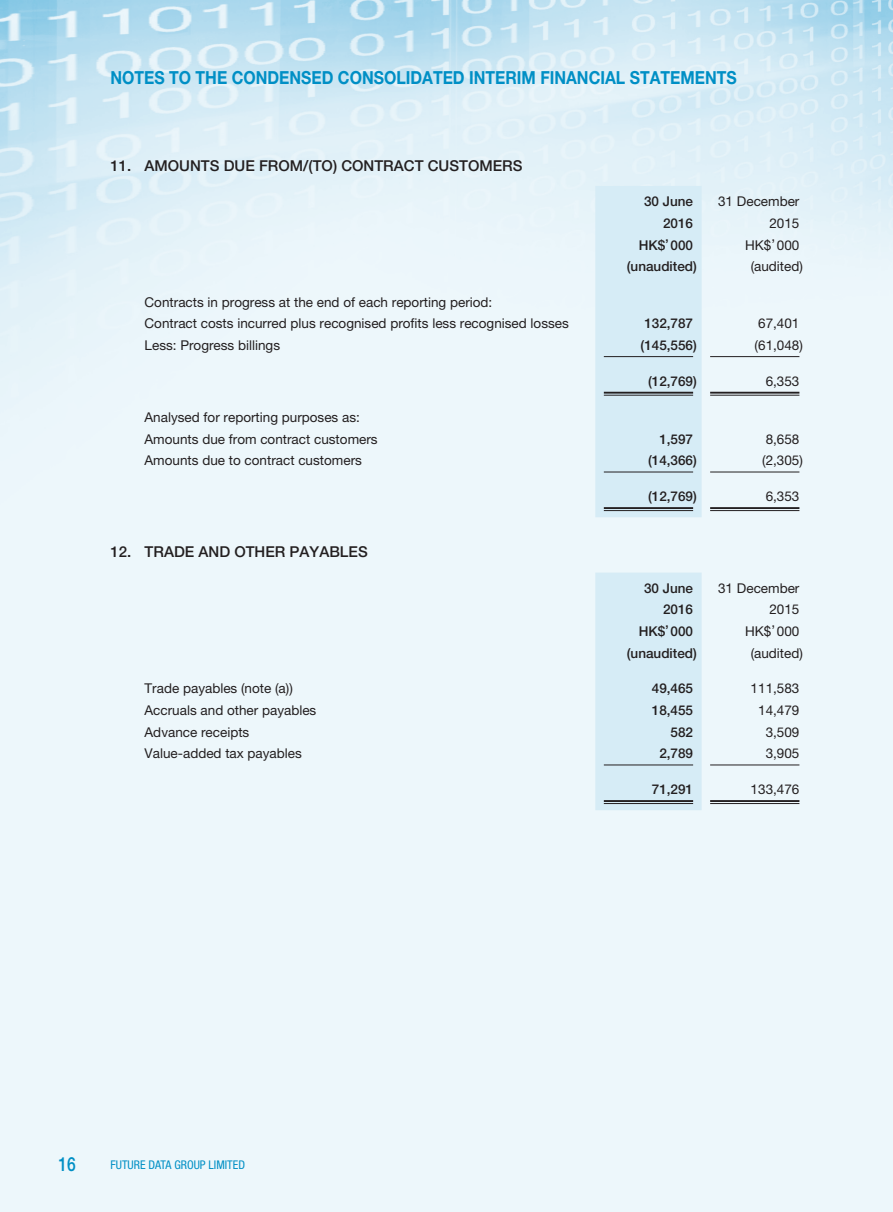
<style>
.page{position:relative;width:893px;height:1212px;background:#fff}
.page>*{position:absolute;margin:0;border:0;box-sizing:border-box;transform-origin:0 0}
.t1{font:500 19.5px "Helvetica Neue LT Std";color:#008fc5;scale:.8 1}
.t2{font:700 18px "Helvetica Neue LT Std";color:#008fc5;scale:.88 1}
._3__標題{font:500 15px "Helvetica Neue LT Std";color:#231f20}
._1__內文{font:13.5px "Helvetica Neue LT Std";color:#231f20}
._1__內文-2{font:500 13.5px "Helvetica Neue LT Std";color:#231f20}
.t3{font:condensed 12px "Helvetica Neue LT Std";color:#008fc5}
</style>
<div class="page">
<img style="left:0;top:0;width:892px;height:1212px">
<div style="left:595px;top:186px;width:107px;height:331px;background:#d6ecf6"></div>
<hr style="left:604px;top:356px;width:89px;height:1px;background:#231f20">
<hr style="left:710px;top:356px;width:89px;height:1px;background:#231f20">
<hr style="left:604px;top:392px;width:89px;height:2px;background:#231f20">
<hr style="left:604px;top:395px;width:89px;height:1px;background:#231f20">
<hr style="left:710px;top:392px;width:89px;height:2px;background:#231f20">
<hr style="left:710px;top:395px;width:89px;height:1px;background:#231f20">
<hr style="left:604px;top:472px;width:89px;height:1px;background:#231f20">
<hr style="left:710px;top:472px;width:89px;height:1px;background:#231f20">
<hr style="left:604px;top:507px;width:89px;height:2px;background:#231f20">
<hr style="left:604px;top:510px;width:89px;height:1px;background:#231f20">
<hr style="left:710px;top:507px;width:89px;height:2px;background:#231f20">
<hr style="left:710px;top:510px;width:89px;height:1px;background:#231f20">
<div style="left:595px;top:572px;width:107px;height:238px;background:#d6ecf6"></div>
<hr style="left:604px;top:764px;width:89px;height:1px;background:#231f20">
<hr style="left:710px;top:764px;width:89px;height:1px;background:#231f20">
<hr style="left:604px;top:800px;width:89px;height:2px;background:#231f20">
<hr style="left:604px;top:803px;width:89px;height:1px;background:#231f20">
<hr style="left:710px;top:800px;width:89px;height:2px;background:#231f20">
<hr style="left:710px;top:803px;width:89px;height:1px;background:#231f20">
<h2 class="t2" style="left:111px;top:67px;width:713px">NOTES TO THE CONDENSED CONSOLIDATED INTERIM FINANCIAL STATEMENTS</h2>
<p class="_3__標題" style="left:111px;top:156px;width:413px">11. AMOUNTS DUE FROM/(TO) CONTRACT CUSTOMERS</p>
<p class="_1__內文-2" style="left:644px;top:193px;width:51px">30 June</p>
<p class="_1__內文-2" style="left:663px;top:215px;width:32px">2016</p>
<p class="_1__內文" style="left:718px;top:193px;width:83px">31 December</p>
<p class="_1__內文" style="left:769px;top:215px;width:32px">2015</p>
<p class="_1__內文-2" style="left:639px;top:237px;width:56px">HK$’000</p>
<p class="_1__內文" style="left:745px;top:237px;width:56px">HK$’000</p>
<p class="_1__內文-2" style="left:627px;top:258px;width:72px">(unaudited)</p>
<p class="_1__內文" style="left:751px;top:258px;width:54px">(audited)</p>
<p class="_1__內文" style="left:145px;top:294px;width:349px">Contracts in progress at the end of each reporting period:</p>
<p class="_1__內文" style="left:145px;top:315px;width:426px">Contract costs incurred plus recognised profits less recognised losses</p>
<p class="_1__內文-2" style="left:644px;top:315px;width:50px">132,787</p>
<p class="_1__內文" style="left:758px;top:315px;width:43px">67,401</p>
<p class="_1__內文" style="left:145px;top:337px;width:137px">Less: Progress billings</p>
<p class="_1__內文-2" style="left:641px;top:337px;width:58px">(145,556)</p>
<p class="_1__內文" style="left:755px;top:337px;width:50px">(61,048)</p>
<p class="_1__內文-2" style="left:648px;top:373px;width:50px">(12,769)</p>
<p class="_1__內文" style="left:766px;top:373px;width:35px">6,353</p>
<p class="_1__內文" style="left:145px;top:409px;width:217px">Analysed for reporting purposes as:</p>
<p class="_1__內文" style="left:145px;top:431px;width:235px">Amounts due from contract customers</p>
<p class="_1__內文-2" style="left:659px;top:431px;width:35px">1,597</p>
<p class="_1__內文" style="left:766px;top:431px;width:35px">8,658</p>
<p class="_1__內文" style="left:145px;top:452px;width:219px">Amounts due to contract customers</p>
<p class="_1__內文-2" style="left:648px;top:452px;width:50px">(14,366)</p>
<p class="_1__內文" style="left:762px;top:452px;width:42px">(2,305)</p>
<p class="_1__內文-2" style="left:648px;top:488px;width:50px">(12,769)</p>
<p class="_1__內文" style="left:766px;top:488px;width:35px">6,353</p>
<p class="_3__標題" style="left:111px;top:543px;width:259px">12. TRADE AND OTHER PAYABLES</p>
<p class="_1__內文-2" style="left:644px;top:580px;width:51px">30 June</p>
<p class="_1__內文-2" style="left:663px;top:601px;width:32px">2016</p>
<p class="_1__內文" style="left:718px;top:580px;width:83px">31 December</p>
<p class="_1__內文" style="left:769px;top:601px;width:32px">2015</p>
<p class="_1__內文-2" style="left:639px;top:623px;width:56px">HK$’000</p>
<p class="_1__內文" style="left:745px;top:623px;width:56px">HK$’000</p>
<p class="_1__內文-2" style="left:627px;top:645px;width:72px">(unaudited)</p>
<p class="_1__內文" style="left:751px;top:645px;width:54px">(audited)</p>
<p class="_1__內文" style="left:145px;top:680px;width:150px">Trade payables (note (a))</p>
<p class="_1__內文-2" style="left:652px;top:680px;width:43px">49,465</p>
<p class="_1__內文" style="left:751px;top:680px;width:50px">111,583</p>
<p class="_1__內文" style="left:145px;top:702px;width:173px">Accruals and other payables</p>
<p class="_1__內文-2" style="left:652px;top:702px;width:43px">18,455</p>
<p class="_1__內文" style="left:758px;top:702px;width:43px">14,479</p>
<p class="_1__內文" style="left:145px;top:724px;width:106px">Advance receipts</p>
<p class="_1__內文-2" style="left:671px;top:724px;width:24px">582</p>
<p class="_1__內文" style="left:766px;top:724px;width:35px">3,509</p>
<p class="_1__內文" style="left:145px;top:745px;width:159px">Value-added tax payables</p>
<p class="_1__內文-2" style="left:659px;top:745px;width:35px">2,789</p>
<p class="_1__內文" style="left:766px;top:745px;width:35px">3,905</p>
<p class="_1__內文-2" style="left:652px;top:781px;width:43px">71,291</p>
<p class="_1__內文" style="left:751px;top:781px;width:50px">133,476</p>
<h1 class="t1" style="left:58px;top:1152px;width:23px">16</h1>
<p class="t3" style="left:111px;top:1157px;width:136px">FUTURE DATA GROUP LIMITED</p>
</div>
